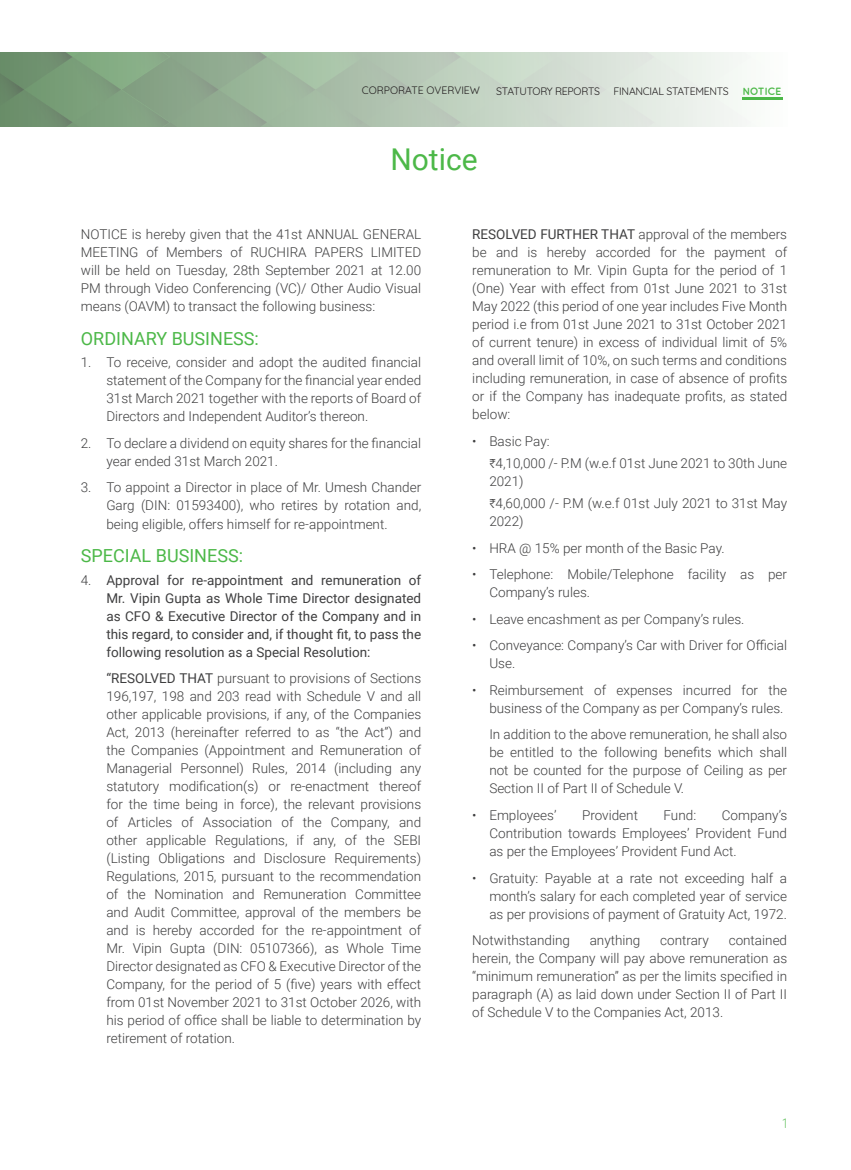
<style>
.page{position:relative;width:851px;height:1170px;background:#fff}
.page>*{position:absolute;margin:0;border:0;box-sizing:border-box;transform-origin:0 0}
.t1{font:30px "Roboto";color:#4cb848}
.t2{font:18px "Roboto";color:#4cb848}
.t3{font:300 13.5px/18px "Roboto";color:#3e3e3f;text-align:justify}
.t4{font:13.5px/18px "Roboto";color:#3e3e3f;text-align:justify}
.t5{font:300 13.5px "Quicksand";color:#4cb848}
.t6{font:10.5px "Quicksand";letter-spacing:-.025em;color:#231f20}
.t7{font:10.5px "Quicksand";color:#231f20}
.t8{font:700 10.5px "Quicksand";letter-spacing:-.025em;color:#4cb848}
.s1{font-weight:300}
.s2{font-weight:400}
.s3{font-family:"ITF Rupee";font-weight:400}
</style>
<div class="page">
<img style="left:0;top:52px;width:783px;height:75px">
<hr style="left:741px;top:97px;width:41px;height:2px;background:#4cb848">
<p class="t7" style="left:362px;top:82px;width:120px">CORPORATE OVERVIEW</p>
<p class="t6" style="left:496px;top:83px;width:105px">STATUTORY REPORTS</p>
<p class="t6" style="left:613px;top:83px;width:117px">FINANCIAL STATEMENTS</p>
<p class="t8" style="left:742px;top:85px;width:40px">NOTICE</p>
<h1 class="t1" style="left:390px;top:138px;width:89px">Notice</h1>
<p class="t3" style="left:81px;top:225px;width:342px">NOTICE is hereby given that the 41st ANNUAL GENERAL MEETING of Members of RUCHIRA PAPERS LIMITED will be held on Tuesday, 28th September 2021 at 12.00<br>PM through Video Conferencing (VC)/ Other Audio Visual means (OAVM) to transact the following business:</p>
<h2 class="t2" style="left:81px;top:326px;width:180px">ORDINARY BUSINESS:</h2>
<p class="t3" style="left:106px;top:353px;width:316px;text-indent:-26px">1. To receive, consider and adopt the audited financial statement of the Company for the financial year ended 31st March 2021 together with the reports of Board of Directors and Independent Auditor’s thereon.</p>
<p class="t3" style="left:106px;top:433px;width:316px;text-indent:-26px">2. To declare a dividend on equity shares for the financial year ended 31st March 2021.</p>
<p class="t3" style="left:106px;top:478px;width:316px;text-indent:-26px">3. To appoint a Director in place of Mr. Umesh Chander Garg (DIN: 01593400), who retires by rotation and, being eligible, offers himself for re-appointment.</p>
<h2 class="t2" style="left:81px;top:543px;width:164px">SPECIAL BUSINESS:</h2>
<p class="t4" style="left:106px;top:570px;width:316px;text-indent:-26px"><span class="s1">4.</span> Approval for re-appointment and remuneration of Mr. Vipin Gupta as Whole Time Director designated as CFO &amp; Executive Director of the Company and in this regard, to consider and, if thought fit, to pass the following resolution as a Special Resolution:</p>
<p class="t3" style="left:106px;top:668px;width:316px"><span class="s2">“RESOLVED THAT</span> pursuant to provisions of Sections 196,197, 198 and 203 read with Schedule V and all other applicable provisions, if any, of the Companies Act, 2013 (hereinafter referred to as “the Act”) and the Companies (Appointment and Remuneration of Managerial Personnel) Rules, 2014 (including any statutory modification(s) or re-enactment thereof for the time being in force), the relevant provisions of Articles of Association of the Company, and other applicable Regulations, if any, of the SEBI (Listing Obligations and Disclosure Requirements)<br>Regulations, 2015, pursuant to the recommendation of the Nomination and Remuneration Committee and Audit Committee, approval of the members be and is hereby accorded for the re-appointment of Mr. Vipin Gupta (DIN: 05107366), as Whole Time Director designated as CFO &amp; Executive Director of the Company, for the period of 5 (five) years with effect from 01st November 2021 to 31st October 2026, with his period of office shall be liable to determination by retirement of rotation.</p>
<p class="t3" style="left:472px;top:225px;width:316px"><span class="s2">RESOLVED FURTHER THAT</span> approval of the members be and is hereby accorded for the payment of remuneration to Mr. Vipin Gupta for the period of 1 (One) Year with effect from 01st June 2021 to 31st May 2022 (this period of one year includes Five Month period i.e from 01st June 2021 to 31st October 2021 of current tenure) in excess of individual limit of 5% and overall limit of 10%, on such terms and conditions including remuneration, in case of absence of profits or if the Company has inadequate profits, as stated below:</p>
<p class="t3" style="left:489px;top:429px;width:299px;line-height:22.2px;text-indent:-17px">• Basic Pay:<br><span class="s3">H</span>4,10,000 /- P.M (w.e.f 01st June 2021 to 30th June</p>
<p class="t3" style="left:489px;top:469px;width:299px;line-height:22.2px">2021)<br><span class="s3">H</span>4,60,000 /- P.M (w.e.f 01st July 2021 to 31st May</p>
<p class="t3" style="left:489px;top:512px;width:36px">2022)</p>
<p class="t3" style="left:472px;top:538px;width:254px">• HRA @ 15% per month of the Basic Pay.</p>
<p class="t3" style="left:489px;top:565px;width:299px;text-indent:-17px">• Telephone: Mobile/Telephone facility as per<br>Company’s rules.</p>
<p class="t3" style="left:472px;top:609px;width:274px">• Leave encashment as per Company’s rules.</p>
<p class="t3" style="left:489px;top:636px;width:299px;text-indent:-17px">• Conveyance: Company’s Car with Driver for Official<br>Use.</p>
<p class="t3" style="left:472px;top:680px;width:316px;text-align:right">• Reimbursement of expenses incurred for the business of the Company as per Company’s rules.</p>
<p class="t3" style="left:489px;top:725px;width:299px">In addition to the above remuneration, he shall also be entitled to the following benefits which shall not be counted for the purpose of Ceiling as per Section II of Part II of Schedule V.</p>
<p class="t3" style="left:472px;top:805px;width:86px">• Employees’</p>
<p class="t3" style="left:582px;top:805px;width:57px">Provident</p>
<p class="t3" style="left:663px;top:805px;width:34px">Fund:</p>
<p class="t3" style="left:489px;top:805px;width:299px;text-indent:232px">Company’s Contribution towards Employees’ Provident Fund as per the Employees’ Provident Fund Act.</p>
<p class="t3" style="left:489px;top:868px;width:299px;text-indent:-17px">• Gratuity: Payable at a rate not exceeding half a month’s salary for each completed year of service as per provisions of payment of Gratuity Act, 1972.</p>
<p class="t3" style="left:472px;top:930px;width:99px">Notwithstanding</p>
<p class="t3" style="left:589px;top:930px;width:52px">anything</p>
<p class="t3" style="left:660px;top:930px;width:50px">contrary</p>
<p class="t3" style="left:472px;top:930px;width:316px;text-indent:256px">contained herein, the Company will pay above remuneration as “minimum remuneration” as per the limits specified in paragraph (A) as laid down under Section II of Part II of Schedule V to the Companies Act, 2013.</p>
<p class="t5" style="left:782px;top:1112px;width:6px">1</p>
</div>
